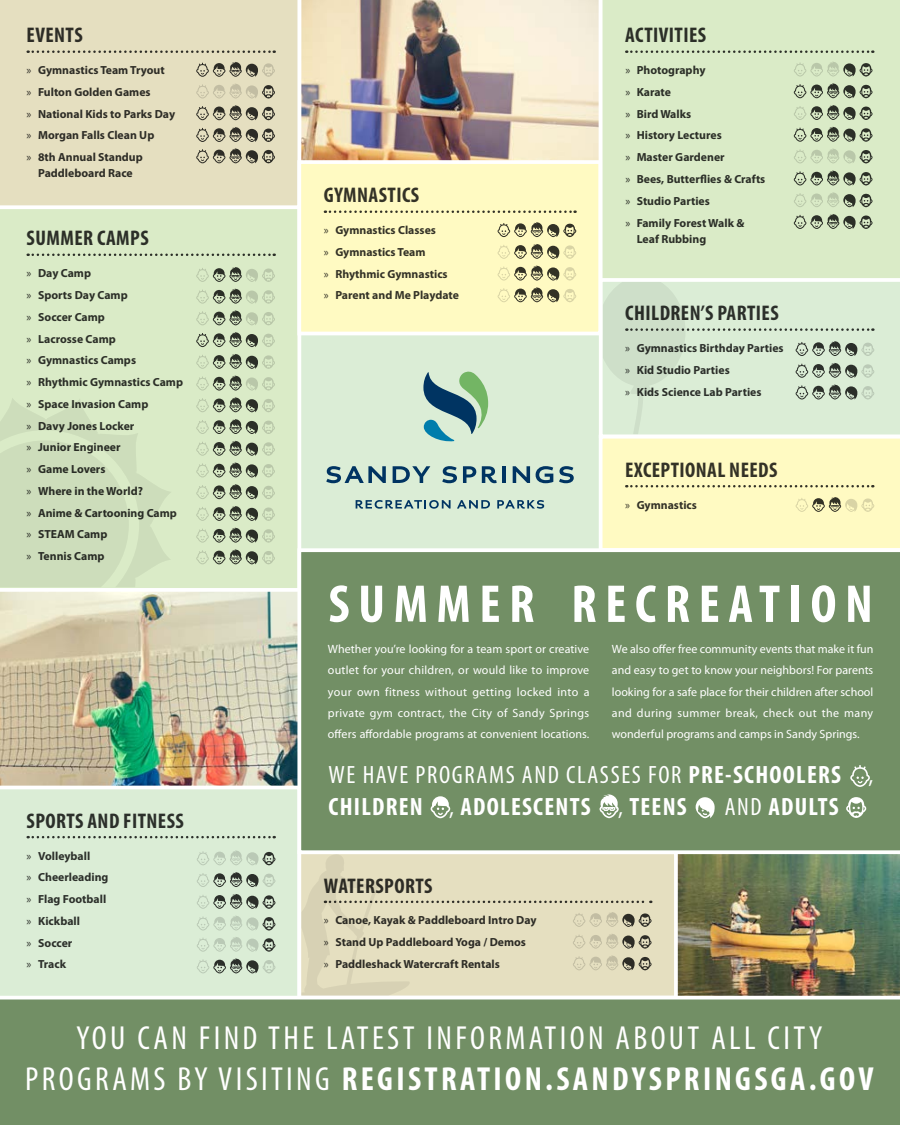
<style>
.page{position:relative;width:900px;height:1125px;background:#fff}
.page>*{position:absolute;margin:0;border:0;box-sizing:border-box;transform-origin:0 0}
.t1{font:700 condensed 53.75px "Myriad Pro";letter-spacing:.16em;color:#fff}
.t2{font:condensed 33.5px/41.9px "Myriad Pro";letter-spacing:.1em;color:#fff;text-align:center}
.t3{font:700 condensed 25.12px/31.9px "Myriad Pro";letter-spacing:.05em;color:#fff}
.t4{font:700 condensed 21.25px "Myriad Pro";letter-spacing:.02em;color:#000}
.t5{font:12px/21.2px "Myriad Pro";letter-spacing:.005em;color:#fff;text-align:justify}
.t6{font:700 11.75px/21.8px "Myriad Pro";color:#000}
.s1{font-weight:400}
.s2{font-weight:700}
</style>
<div class="page">
<img style="left:301px;top:0;width:298px;height:160px">
<img style="left:678px;top:854px;width:222px;height:142px">
<div style="left:297px;top:332px;width:306px;height:220px;background:#dbedd6"></div>
<img style="left:0;top:592px;width:297px;height:194px">
<div style="left:0;top:789px;width:297px;height:207px;background:#dbedd6"></div>
<div style="left:299px;top:852px;width:377px;height:146px;background:#e5dfc0"></div>
<div style="left:297px;top:850px;width:381px;height:149px;border:4px solid #fff"></div>
<div style="left:0;top:996px;width:900px;height:129px;background:#728f65"></div>
<div style="left:602px;top:0;width:298px;height:278px;background:#daebc7"></div>
<div style="left:0;top:209px;width:301px;height:383px;background:#daebc7"></div>
<div style="left:0;top:0;width:298px;height:206px;background:#e5dfc0"></div>
<svg style="left:326px;top:466px;width:60px;height:17px"></svg>
<svg style="left:393px;top:466px;width:37px;height:17px"></svg>
<svg style="left:442px;top:466px;width:15px;height:17px"></svg>
<svg style="left:463px;top:466px;width:13px;height:17px"></svg>
<svg style="left:482px;top:466px;width:15px;height:17px"></svg>
<hr style="left:502px;top:466px;width:4px;height:17px;background:#003462">
<svg style="left:513px;top:466px;width:17px;height:17px"></svg>
<svg style="left:536px;top:466px;width:17px;height:17px"></svg>
<svg style="left:559px;top:466px;width:15px;height:17px"></svg>
<svg style="left:423px;top:371px;width:65px;height:71px"></svg>
<svg style="left:356px;top:500px;width:95px;height:9px"></svg>
<svg style="left:457px;top:500px;width:33px;height:9px"></svg>
<svg style="left:497px;top:500px;width:47px;height:9px"></svg>
<div style="left:297px;top:548px;width:603px;height:306px;background:#728f65"></div>
<svg style="left:846px;top:797px;width:20px;height:21px"></svg>
<svg style="left:696px;top:797px;width:19px;height:21px"></svg>
<svg style="left:599px;top:793px;width:21px;height:25px"></svg>
<svg style="left:431px;top:796px;width:19px;height:22px"></svg>
<svg style="left:850px;top:765px;width:20px;height:22px"></svg>
<div style="left:299px;top:162px;width:301px;height:172px;background:#fffac2"></div>
<svg style="left:325px;top:210px;width:251px;height:3px"></svg>
<div style="left:297px;top:160px;width:305px;height:175px;border:4px solid #fff"></div>
<svg style="left:498px;top:222px;width:78px;height:15px"></svg>
<svg style="left:498px;top:287px;width:78px;height:15px"></svg>
<svg style="left:498px;top:244px;width:78px;height:15px"></svg>
<svg style="left:498px;top:265px;width:78px;height:16px"></svg>
<svg style="left:196px;top:61px;width:79px;height:16px"></svg>
<svg style="left:196px;top:126px;width:79px;height:16px"></svg>
<svg style="left:196px;top:148px;width:79px;height:15px"></svg>
<svg style="left:196px;top:83px;width:79px;height:16px"></svg>
<svg style="left:196px;top:105px;width:79px;height:15px"></svg>
<svg style="left:196px;top:266px;width:79px;height:16px"></svg>
<svg style="left:196px;top:331px;width:79px;height:16px"></svg>
<svg style="left:196px;top:505px;width:79px;height:16px"></svg>
<svg style="left:196px;top:397px;width:79px;height:15px"></svg>
<svg style="left:196px;top:462px;width:79px;height:15px"></svg>
<svg style="left:196px;top:288px;width:79px;height:16px"></svg>
<svg style="left:196px;top:353px;width:79px;height:16px"></svg>
<svg style="left:196px;top:527px;width:79px;height:16px"></svg>
<svg style="left:196px;top:418px;width:79px;height:16px"></svg>
<svg style="left:196px;top:310px;width:79px;height:15px"></svg>
<svg style="left:196px;top:484px;width:79px;height:15px"></svg>
<svg style="left:196px;top:375px;width:79px;height:16px"></svg>
<svg style="left:196px;top:549px;width:79px;height:15px"></svg>
<svg style="left:196px;top:440px;width:79px;height:16px"></svg>
<svg style="left:301px;top:854px;width:351px;height:142px"></svg>
<svg style="left:0;top:398px;width:172px;height:189px;background:#d0e1be"></svg>
<svg style="left:197px;top:850px;width:78px;height:15px"></svg>
<svg style="left:197px;top:871px;width:78px;height:16px"></svg>
<svg style="left:197px;top:893px;width:78px;height:16px"></svg>
<svg style="left:599px;top:282px;width:301px;height:270px;background:#e5edca"></svg>
<svg style="left:197px;top:915px;width:78px;height:37px;background:#cadbc5"></svg>
<svg style="left:197px;top:958px;width:78px;height:15px"></svg>
<svg style="left:794px;top:61px;width:79px;height:16px"></svg>
<svg style="left:794px;top:126px;width:79px;height:16px"></svg>
<svg style="left:794px;top:192px;width:79px;height:15px"></svg>
<svg style="left:794px;top:83px;width:79px;height:15px"></svg>
<svg style="left:794px;top:148px;width:79px;height:15px"></svg>
<svg style="left:794px;top:213px;width:79px;height:16px"></svg>
<svg style="left:794px;top:104px;width:79px;height:16px"></svg>
<svg style="left:794px;top:170px;width:79px;height:16px"></svg>
<h3 class="t4" style="left:27px;top:24px;width:58px">EVENTS</h3>
<p class="t6" style="left:26px;top:60px;width:150px"><span class="s1">»</span> Gymnastics Team Tryout<br><span class="s1">»</span> Fulton Golden Games<br><span class="s1">»</span> National Kids to Parks Day <span class="s1">»</span> Morgan Falls Clean Up<br><span class="s1">»</span> 8th Annual Standup</p>
<p class="t6" style="left:38px;top:163px;width:96px">Paddleboard Race</p>
<h3 class="t4" style="left:27px;top:227px;width:124px">SUMMER CAMPS</h3>
<p class="t6" style="left:26px;top:263px;width:158px"><span class="s1">»</span> Day Camp<br><span class="s1">»</span> Sports Day Camp<br><span class="s1">»</span> Soccer Camp<br><span class="s1">»</span> Lacrosse Camp<br><span class="s1">»</span> Gymnastics Camps<br><span class="s1">»</span> Rhythmic Gymnastics Camp <span class="s1">»</span> Space Invasion Camp<br><span class="s1">»</span> Davy Jones Locker<br><span class="s1">»</span> Junior Engineer<br><span class="s1">»</span> Game Lovers<br><span class="s1">»</span> Where in the World?<br><span class="s1">»</span> Anime &amp; Cartooning Camp <span class="s1">»</span> STEAM Camp<br><span class="s1">»</span> Tennis Camp</p>
<h3 class="t4" style="left:27px;top:809px;width:159px">SPORTS AND FITNESS</h3>
<p class="t6" style="left:26px;top:845px;width:84px"><span class="s1">»</span> Volleyball<br><span class="s1">»</span> Cheerleading <span class="s1">»</span> Flag Football <span class="s1">»</span> Kickball<br><span class="s1">»</span> Soccer<br><span class="s1">»</span> Track</p>
<h3 class="t4" style="left:324px;top:184px;width:97px">GYMNASTICS</h3>
<p class="t6" style="left:324px;top:220px;width:137px"><span class="s1">»</span> Gymnastics Classes<br><span class="s1">»</span> Gymnastics Team<br><span class="s1">»</span> Rhythmic Gymnastics<br><span class="s1">»</span> Parent and Me Playdate</p>
<h3 class="t4" style="left:625px;top:24px;width:82px">ACTIVITIES</h3>
<p class="t6" style="left:625px;top:60px;width:141px"><span class="s1">»</span> Photography<br><span class="s1">»</span> Karate<br><span class="s1">»</span> Bird Walks<br><span class="s1">»</span> History Lectures<br><span class="s1">»</span> Master Gardener<br><span class="s1">»</span> Bees, Butterflies &amp; Crafts <span class="s1">»</span> Studio Parties<br><span class="s1">»</span> Family Forest Walk &amp;</p>
<p class="t6" style="left:637px;top:228px;width:71px">Leaf Rubbing</p>
<h3 class="t4" style="left:625px;top:302px;width:155px">CHILDREN’S PARTIES</h3>
<p class="t6" style="left:625px;top:337px;width:160px"><span class="s1">»</span> Gymnastics Birthday Parties <span class="s1">»</span> Kid Studio Parties<br><span class="s1">»</span> Kids Science Lab Parties</p>
<h3 class="t4" style="left:625px;top:458px;width:154px">EXCEPTIONAL NEEDS</h3>
<p class="t6" style="left:625px;top:494px;width:74px"><span class="s1">»</span> Gymnastics</p>
<h1 class="t1" style="left:328px;top:574px;width:546px">SUMMER RECREATION</h1>
<p class="t5" style="left:328px;top:639px;width:263px">Whether you’re looking for a team sport or creative outlet for your children, or would like to improve your own fitness without getting locked into a private gym contract, the City of Sandy Springs offers affordable programs at convenient locations.</p>
<p class="t5" style="left:612px;top:639px;width:263px">We also offer free community events that make it fun and easy to get to know your neighbors! For parents looking for a safe place for their children after school and during summer break, check out the many wonderful programs and camps in Sandy Springs.</p>
<h3 class="t3" style="left:329px;top:759px;width:546px"><span class="s1">WE HAVE PROGRAMS AND CLASSES FOR</span> PRE-SCHOOLERS <span class="s1">,<br></span>CHILDREN <span class="s1">,</span> ADOLESCENTS <span class="s1">,</span> TEENS</h3>
<h3 class="t3" style="left:725px;top:791px;width:116px"><span class="s1">AND</span> ADULTS</h3>
<h3 class="t4" style="left:324px;top:874px;width:110px">WATERSPORTS</h3>
<p class="t6" style="left:324px;top:910px;width:214px"><span class="s1">»</span> Canoe, Kayak &amp; Paddleboard Intro Day <span class="s1">»</span> Stand Up Paddleboard Yoga / Demos<br><span class="s1">»</span> Paddleshack Watercraft Rentals</p>
<h2 class="t2" style="left:25px;top:1017px;width:850px">YOU CAN FIND THE LATEST INFORMATION ABOUT ALL CITY<br>PROGRAMS BY VISITING <span class="s2">REGISTRATION.SANDYSPRINGSGA.GOV</span></h2>
</div>
